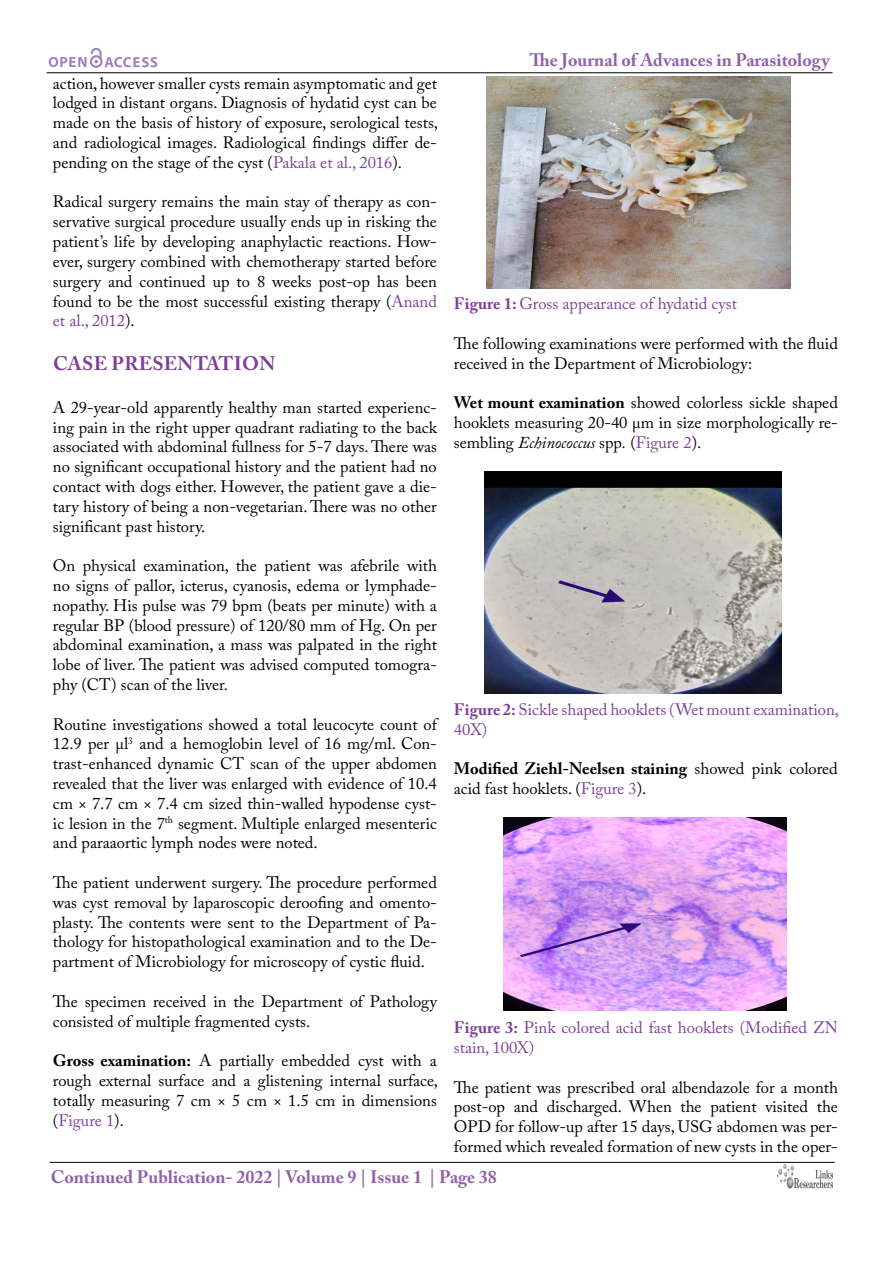
<style>
.page{position:relative;width:893px;height:1263px;background:#fff}
.page>*{position:absolute;margin:0;border:0;box-sizing:border-box;transform-origin:0 0}
.t1{font:700 19.5px "Adobe Caslon Pro";letter-spacing:.015em;color:#7f3f98}
.t2{font:700 18px "Adobe Caslon Pro";color:#9161a9}
.t3{font:16.5px/19.8px "Adobe Caslon Pro";color:#000;text-align:justify}
.t4{font:16.5px/19.8px "Adobe Caslon Pro";color:#7f3f98}
.s1{color:#7f3f98}
.s2{font-weight:700}
.s3{font-style:italic}
</style>
<div class="page">
<hr style="left:47px;top:72px;width:785px;height:1px;background:#000">
<hr style="left:50px;top:1162px;width:785px;height:1px;background:#000">
<svg style="left:49px;top:48px;width:108px;height:20px"></svg>
<img style="left:777px;top:1164px;width:56px;height:25px">
<img style="left:486px;top:77px;width:305px;height:211px">
<img style="left:485px;top:471px;width:296px;height:222px">
<img style="left:503px;top:817px;width:284px;height:193px">
<p class="t3" style="left:53px;top:73px;width:387px">action, however smaller cysts remain asymptomatic and get lodged in distant organs. Diagnosis of hydatid cyst can be made on the basis of history of exposure, serological tests, and radiological images. Radiological findings differ de&shy;pending on the stage of the cyst (<span class="s1">Pakala et al., 2016</span>).</p>
<p class="t3" style="left:53px;top:192px;width:386px">Radical surgery remains the main stay of therapy as con&shy;servative surgical procedure usually ends up in risking the patient’s life by developing anaphylactic reactions. How&shy;ever, surgery combined with chemotherapy started before surgery and continued up to 8 weeks post-op has been found to be the most successful existing therapy (<span class="s1">Anand et al., 2012</span>).</p>
<p class="t1" style="left:53px;top:351px;width:224px">CASE PRESENTATION</p>
<p class="t3" style="left:53px;top:397px;width:385px">A 29-year-old apparently healthy man started experienc&shy;ing pain in the right upper quadrant radiating to the back associated with abdominal fullness for 5-7 days. There was no significant occupational history and the patient had no contact with dogs either. However, the patient gave a die&shy;tary history of being a non-vegetarian. There was no other significant past history.</p>
<p class="t3" style="left:53px;top:555px;width:386px">On physical examination, the patient was afebrile with no signs of pallor, icterus, cyanosis, edema or lymphade&shy;nopathy. His pulse was 79 bpm (beats per minute) with a regular BP (blood pressure) of 120/80 mm of Hg. On per abdominal examination, a mass was palpated in the right lobe of liver. The patient was advised computed tomogra&shy;phy (CT) scan of the liver.</p>
<p class="t3" style="left:53px;top:714px;width:385px">Routine investigations showed a total leucocyte count of 12.9 per µl<sup>3</sup> and a hemoglobin level of 16 mg/ml. Con&shy;trast-enhanced dynamic CT scan of the upper abdomen revealed that the liver was enlarged with evidence of 10.4 cm × 7.7 cm × 7.4 cm sized thin-walled hypodense cyst&shy;ic lesion in the 7<sup>th</sup> segment. Multiple enlarged mesenteric and paraaortic lymph nodes were noted.</p>
<p class="t3" style="left:53px;top:872px;width:385px">The patient underwent surgery. The procedure performed was cyst removal by laparoscopic deroofing and omento&shy;plasty. The contents were sent to the Department of Pa&shy;thology for histopathological examination and to the De&shy;partment of Microbiology for microscopy of cystic fluid.</p>
<p class="t3" style="left:53px;top:991px;width:385px">The specimen received in the Department of Pathology consisted of multiple fragmented cysts.</p>
<p class="t3" style="left:53px;top:1050px;width:387px"><span class="s2">Gross examination:</span> A partially embedded cyst with a rough external surface and a glistening internal surface, totally measuring 7 cm × 5 cm × 1.5 cm in dimensions (<span class="s1">Figure 1</span>).</p>
<p class="t2" style="left:530px;top:50px;width:303px">The Journal of Advances in Parasitology</p>
<p class="t4" style="left:454px;top:294px;width:285px"><span class="s2">Figure 1:</span> Gross appearance of hydatid cyst</p>
<p class="t3" style="left:454px;top:333px;width:385px">The following examinations were performed with the fluid received in the Department of Microbiology:</p>
<p class="t3" style="left:454px;top:393px;width:385px"><span class="s2">Wet mount examination</span> showed colorless sickle shaped hooklets measuring 20-40 µm in size morphologically re&shy;sembling <span class="s3">Echinococcus</span> spp<span class="s3">.</span> (<span class="s1">Figure 2</span>).</p>
<p class="t4" style="left:454px;top:699px;width:387px"><span class="s2">Figure 2:</span> Sickle shaped hooklets (Wet mount examination,<br>40X)</p>
<p class="t3" style="left:454px;top:758px;width:385px"><span class="s2">Modified Ziehl-Neelsen staining</span> showed pink colored acid fast hooklets. (<span class="s1">Figure 3</span>).</p>
<p class="t4" style="left:454px;top:1017px;width:385px"><span class="s2">Figure 3:</span> Pink colored acid fast hooklets (Modified ZN stain, 100X)</p>
<p class="t3" style="left:454px;top:1077px;width:385px">The patient was prescribed oral albendazole for a month post-op and discharged. When the patient visited the OPD for follow-up after 15 days, USG abdomen was per&shy;formed which revealed formation of new cysts in the oper-</p>
<p class="t2" style="left:51px;top:1166px;width:448px">Continued Publication- 2022 | Volume 9 | Issue 1 | Page 38</p>
</div>
